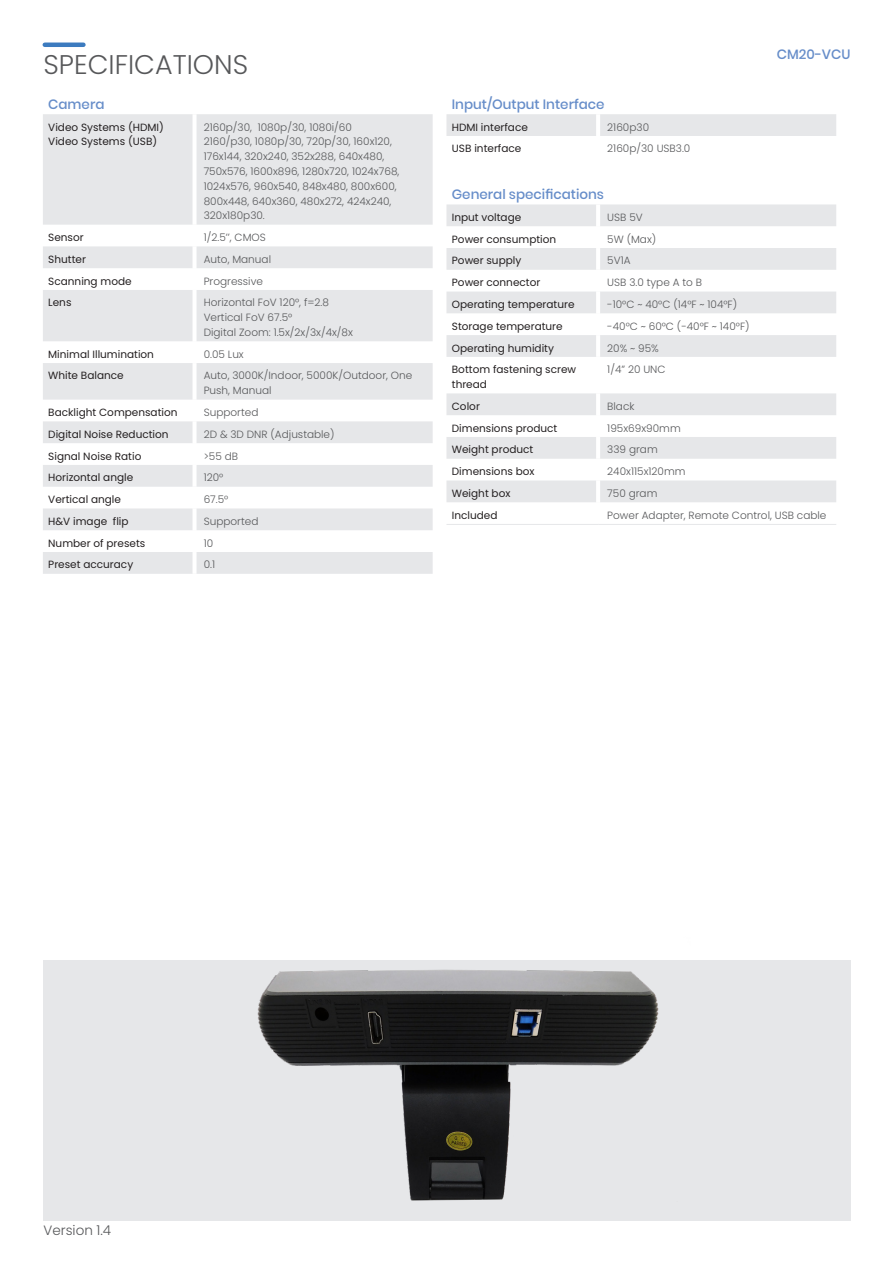
<style>
.page{position:relative;width:893px;height:1263px;background:#fff}
.page>*{position:absolute;margin:0;border:0;box-sizing:border-box;transform-origin:0 0}
.t1{font:300 27px "Poppins";color:#57585a}
.H3_-_blauw_vet___p{font:500 13.5px "Poppins";color:#668dc9}
.Basis_tekst___p{font:300 13.5px "Poppins";color:#57585a}
.H3_-_blauw_vet___p_r{font:500 13.5px "Poppins";color:#668dc9}
.tabel_specificaties{font:300 10.5px/14.7px "Poppins";color:#57585a}
.tabel_features{font:10.5px/14.7px "Poppins";color:#231f20}
</style>
<div class="page">
<div style="left:43px;top:960px;width:807px;height:260px;background:#e6e7e9"></div>
<hr style="left:45px;top:43px;width:38px;height:4px;background:#3c7bbf">
<svg style="left:446px;top:114px;width:390px;height:388px"></svg>
<svg style="left:446px;top:158px;width:390px;height:22px"></svg>
<hr style="left:596px;top:114px;width:4px;height:22px;background:#fff">
<hr style="left:596px;top:136px;width:4px;height:22px;background:#fff">
<hr style="left:596px;top:158px;width:4px;height:22px;background:#fff">
<hr style="left:596px;top:204px;width:4px;height:22px;background:#fff">
<hr style="left:596px;top:226px;width:4px;height:22px;background:#fff">
<hr style="left:596px;top:248px;width:4px;height:22px;background:#fff">
<hr style="left:596px;top:270px;width:4px;height:22px;background:#fff">
<hr style="left:596px;top:292px;width:4px;height:21px;background:#fff">
<hr style="left:596px;top:313px;width:4px;height:22px;background:#fff">
<hr style="left:596px;top:335px;width:4px;height:22px;background:#fff">
<hr style="left:596px;top:357px;width:4px;height:36px;background:#fff">
<hr style="left:596px;top:393px;width:4px;height:22px;background:#fff">
<hr style="left:596px;top:415px;width:4px;height:22px;background:#fff">
<hr style="left:596px;top:437px;width:4px;height:22px;background:#fff">
<hr style="left:596px;top:459px;width:4px;height:21px;background:#fff">
<hr style="left:596px;top:480px;width:4px;height:22px;background:#fff">
<hr style="left:446px;top:524px;width:152px;height:1px;background:#e6e7e9">
<hr style="left:598px;top:524px;width:238px;height:1px;background:#e6e7e9">
<svg style="left:43px;top:114px;width:390px;height:460px;fill:#e6e7e9"></svg>
<hr style="left:193px;top:114px;width:4px;height:111px;background:#fff">
<hr style="left:193px;top:225px;width:4px;height:21px;background:#fff">
<hr style="left:193px;top:246px;width:4px;height:22px;background:#fff">
<hr style="left:193px;top:268px;width:4px;height:22px;background:#fff">
<hr style="left:193px;top:290px;width:4px;height:51px;background:#fff">
<hr style="left:193px;top:341px;width:4px;height:22px;background:#fff">
<hr style="left:193px;top:363px;width:4px;height:37px;background:#fff">
<hr style="left:193px;top:400px;width:4px;height:21px;background:#fff">
<hr style="left:193px;top:421px;width:4px;height:22px;background:#fff">
<hr style="left:193px;top:443px;width:4px;height:22px;background:#fff">
<hr style="left:193px;top:465px;width:4px;height:22px;background:#fff">
<hr style="left:193px;top:487px;width:4px;height:21px;background:#fff">
<hr style="left:193px;top:508px;width:4px;height:22px;background:#fff">
<hr style="left:193px;top:530px;width:4px;height:22px;background:#fff">
<hr style="left:193px;top:552px;width:4px;height:22px;background:#fff">
<img style="left:184px;top:960px;width:506px;height:260px">
<h1 class="t1" style="left:44px;top:49px;width:206px">SPECIFICATIONS</h1>
<p class="H3_-_blauw_vet___p" style="left:48px;top:96px;width:58px">Camera</p>
<p class="tabel_features" style="left:48px;top:120px;width:117px">Video Systems (HDMI)</p>
<p class="tabel_features" style="left:48px;top:134px;width:111px">Video Systems (USB)</p>
<p class="tabel_specificaties" style="left:204px;top:120px;width:150px">2160p/30, 1080p/30, 1080i/60</p>
<p class="tabel_specificaties" style="left:204px;top:134px;width:197px">2160/p30, 1080p/30, 720p/30, 160x120, 176x144, 320x240, 352x288, 640x480, 750x576, 1600x896, 1280x720, 1024x768, 1024x576, 960x540, 848x480, 800x600, 800x448, 640x360, 480x272, 424x240, 320x180p30.</p>
<p class="tabel_features" style="left:48px;top:230px;width:37px">Sensor</p>
<p class="tabel_specificaties" style="left:204px;top:230px;width:64px">1/2.5’’, CMOS</p>
<p class="tabel_features" style="left:48px;top:252px;width:39px">Shutter</p>
<p class="tabel_specificaties" style="left:204px;top:252px;width:69px">Auto, Manual</p>
<p class="tabel_features" style="left:48px;top:274px;width:85px">Scanning mode</p>
<p class="tabel_specificaties" style="left:204px;top:274px;width:61px">Progressive</p>
<p class="tabel_features" style="left:48px;top:295px;width:25px">Lens</p>
<p class="tabel_specificaties" style="left:204px;top:295px;width:127px">Horizontal FoV 120°, f=2.8</p>
<p class="tabel_specificaties" style="left:204px;top:310px;width:90px">Vertical FoV 67.5°</p>
<p class="tabel_specificaties" style="left:204px;top:325px;width:151px">Digital Zoom: 1.5x/2x/3x/4x/8x</p>
<p class="tabel_features" style="left:48px;top:347px;width:107px">Minimal Illumination</p>
<p class="tabel_specificaties" style="left:204px;top:347px;width:42px">0.05 Lux</p>
<p class="tabel_features" style="left:48px;top:368px;width:77px">White Balance</p>
<p class="tabel_specificaties" style="left:204px;top:368px;width:210px">Auto, 3000K/Indoor, 5000K/Outdoor, One<br>Push, Manual</p>
<p class="tabel_features" style="left:48px;top:405px;width:131px">Backlight Compensation</p>
<p class="tabel_specificaties" style="left:204px;top:405px;width:56px">Supported</p>
<p class="tabel_features" style="left:48px;top:427px;width:122px">Digital Noise Reduction</p>
<p class="tabel_specificaties" style="left:204px;top:427px;width:132px">2D &amp; 3D DNR (Adjustable)</p>
<p class="tabel_features" style="left:48px;top:449px;width:95px">Signal Noise Ratio</p>
<p class="tabel_specificaties" style="left:204px;top:449px;width:36px">&gt;55 dB</p>
<p class="tabel_features" style="left:48px;top:470px;width:87px">Horizontal angle</p>
<p class="tabel_specificaties" style="left:204px;top:470px;width:21px">120°</p>
<p class="tabel_features" style="left:48px;top:492px;width:74px">Vertical angle</p>
<p class="tabel_specificaties" style="left:204px;top:492px;width:26px">67.5°</p>
<p class="tabel_features" style="left:48px;top:514px;width:82px">H&amp;V image flip</p>
<p class="tabel_specificaties" style="left:204px;top:514px;width:56px">Supported</p>
<p class="tabel_features" style="left:48px;top:536px;width:99px">Number of presets</p>
<p class="tabel_specificaties" style="left:204px;top:536px;width:11px">10</p>
<p class="tabel_features" style="left:48px;top:557px;width:86px">Preset accuracy</p>
<p class="tabel_specificaties" style="left:204px;top:557px;width:13px">0.1</p>
<p class="H3_-_blauw_vet___p_r" style="left:777px;top:46px;width:75px">CM20-VCU</p>
<p class="H3_-_blauw_vet___p" style="left:452px;top:96px;width:154px">Input/Output Interface</p>
<p class="tabel_features" style="left:452px;top:120px;width:78px">HDMI interface</p>
<p class="tabel_specificaties" style="left:607px;top:120px;width:43px">2160p30</p>
<p class="tabel_features" style="left:452px;top:141px;width:71px">USB interface</p>
<p class="tabel_specificaties" style="left:607px;top:141px;width:85px">2160p/30 USB3.0</p>
<p class="H3_-_blauw_vet___p" style="left:452px;top:187px;width:154px">General specifications</p>
<p class="tabel_features" style="left:452px;top:210px;width:71px">Input voltage</p>
<p class="tabel_specificaties" style="left:607px;top:210px;width:37px">USB 5V</p>
<p class="tabel_features" style="left:452px;top:232px;width:106px">Power consumption</p>
<p class="tabel_specificaties" style="left:607px;top:232px;width:50px">5W (Max)</p>
<p class="tabel_features" style="left:452px;top:253px;width:71px">Power supply</p>
<p class="tabel_specificaties" style="left:607px;top:253px;width:25px">5V1A</p>
<p class="tabel_features" style="left:452px;top:275px;width:90px">Power connector</p>
<p class="tabel_specificaties" style="left:607px;top:275px;width:96px">USB 3.0 type A to B</p>
<p class="tabel_features" style="left:452px;top:297px;width:124px">Operating temperature</p>
<p class="tabel_specificaties" style="left:607px;top:297px;width:131px">-10°C ~ 40°C (14°F ~ 104°F)</p>
<p class="tabel_features" style="left:452px;top:319px;width:112px">Storage temperature</p>
<p class="tabel_specificaties" style="left:607px;top:319px;width:144px">-40°C ~ 60°C (-40°F ~ 140°F)</p>
<p class="tabel_features" style="left:452px;top:340px;width:104px">Operating humidity</p>
<p class="tabel_specificaties" style="left:607px;top:340px;width:53px">20% ~ 95%</p>
<p class="tabel_features" style="left:452px;top:362px;width:126px">Bottom fastening screw thread</p>
<p class="tabel_specificaties" style="left:607px;top:362px;width:60px">1/4” 20 UNC</p>
<p class="tabel_features" style="left:452px;top:399px;width:30px">Color</p>
<p class="tabel_specificaties" style="left:607px;top:399px;width:29px">Black</p>
<p class="tabel_features" style="left:452px;top:421px;width:107px">Dimensions product</p>
<p class="tabel_specificaties" style="left:607px;top:421px;width:75px">195x69x90mm</p>
<p class="tabel_features" style="left:452px;top:442px;width:83px">Weight product</p>
<p class="tabel_specificaties" style="left:607px;top:442px;width:52px">339 gram</p>
<p class="tabel_features" style="left:452px;top:464px;width:84px">Dimensions box</p>
<p class="tabel_specificaties" style="left:607px;top:464px;width:80px">240x115x120mm</p>
<p class="tabel_features" style="left:452px;top:486px;width:60px">Weight box</p>
<p class="tabel_specificaties" style="left:607px;top:486px;width:52px">750 gram</p>
<p class="tabel_features" style="left:452px;top:508px;width:47px">Included</p>
<p class="tabel_specificaties" style="left:607px;top:508px;width:221px">Power Adapter, Remote Control, USB cable</p>
<p class="Basis_tekst___p" style="left:44px;top:1222px;width:69px">Version 1.4</p>
</div>
